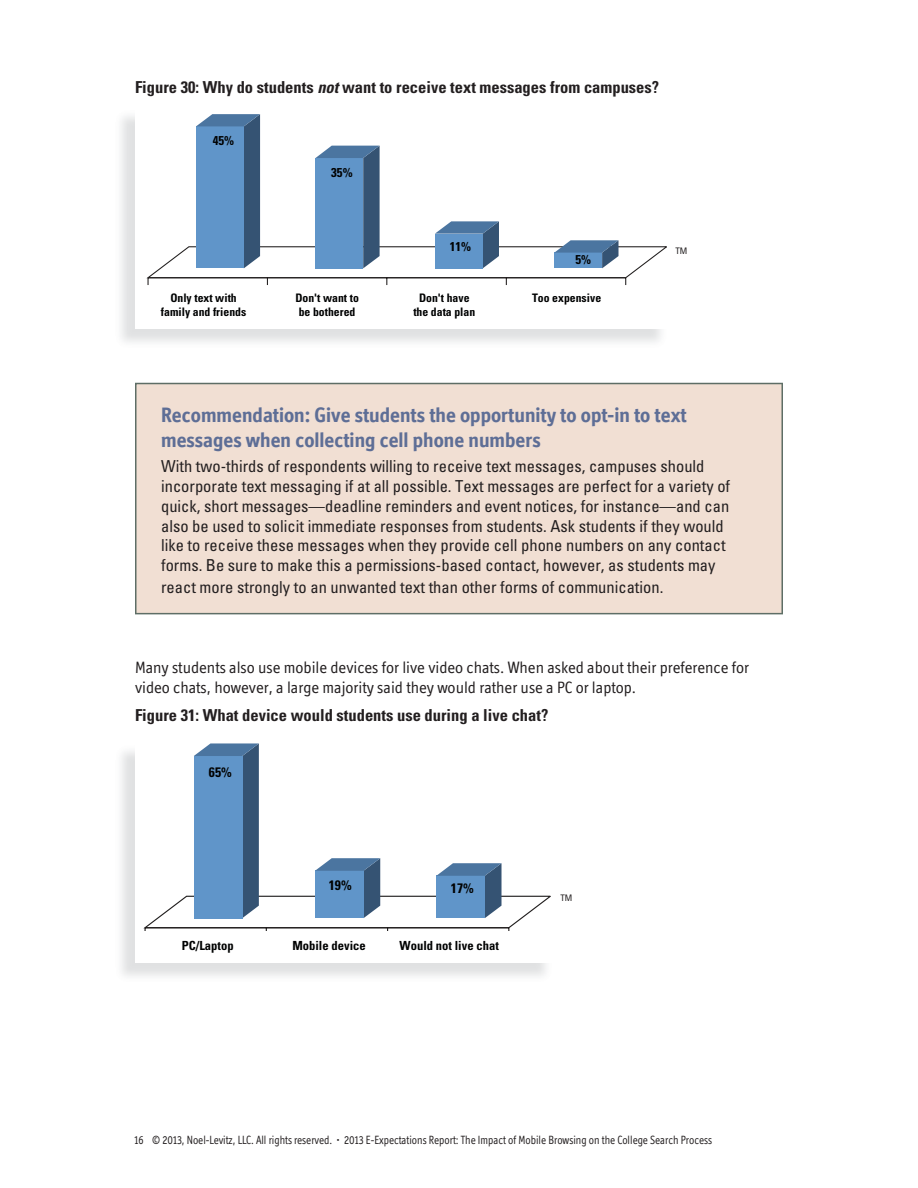
<style>
.page{position:relative;width:918px;height:1188px;background:#fff}
.page>*{position:absolute;margin:0;border:0;box-sizing:border-box;transform-origin:0 0}
.t1{font:700 21px/25.2px "Officina Display ITC";color:#5e6e96}
.t2{font:condensed 16.5px/19.8px "Univers";color:#231f20}
.t3{font:16.5px/19.8px "Officina Display ITC";color:#231f20}
.t4{font:700 condensed 16.5px "Univers";color:#231f20}
.t5{font:700 condensed 13.65px "Univers";color:#010202}
.t6{font:700 condensed 12.75px "Univers";color:#010202}
.t7{font:700 condensed 12.6px "Univers";color:#010202}
.t8{font:12px "Officina Display ITC";color:#231f20;scale:.9 1}
.t9{font:700 condensed 11.7px/14.1px "Univers";color:#010202;text-align:center}
.t10{font:condensed 9px "Univers";color:#231f20}
.s1{font-style:italic}
</style>
<div class="page">
<svg style="left:146px;top:114px;width:521px;height:171px"></svg>
<div style="left:135px;top:383px;width:648px;height:231px;background:#f1dfd3"></div>
<svg style="left:143px;top:743px;width:408px;height:188px"></svg>
<p class="t4" style="left:135px;top:81px;width:526px">Figure 30: Why do students <span class="s1">not</span> want to receive text messages from campuses?</p>
<p class="t6" style="left:213px;top:136px;width:23px">45%</p>
<p class="t6" style="left:331px;top:168px;width:23px">35%</p>
<p class="t6" style="left:450px;top:242px;width:23px">11%</p>
<p class="t6" style="left:576px;top:255px;width:17px">5%</p>
<p class="t9" style="left:161px;top:292px;width:87px">Only text with family and friends</p>
<p class="t9" style="left:295px;top:292px;width:65px;text-align:left">Don't want to be bothered</p>
<p class="t9" style="left:413px;top:292px;width:63px">Don't have the data plan</p>
<p class="t9" style="left:532px;top:292px;width:71px">Too expensive</p>
<p class="t10" style="left:675px;top:247px;width:13px">TM</p>
<p class="t1" style="left:161px;top:404px;width:527px">Recommendation: Give students the opportunity to opt-in to text messages when collecting cell phone numbers</p>
<p class="t2" style="left:161px;top:458px;width:571px">With two-thirds of respondents willing to receive text messages, campuses should incorporate text messaging if at all possible. Text messages are perfect for a variety of quick, short messages—deadline reminders and event notices, for instance—and can also be used to solicit immediate responses from students. Ask students if they would like to receive these messages when they provide cell phone numbers on any contact forms. Be sure to make this a permissions-based contact, however, as students may</p>
<p class="t2" style="left:161px;top:579px;width:504px">react more strongly to an unwanted text than other forms of communication.</p>
<p class="t3" style="left:135px;top:659px;width:616px">Many students also use mobile devices for live video chats. When asked about their preference for video chats, however, a large majority said they would rather use a PC or laptop.</p>
<p class="t4" style="left:135px;top:709px;width:415px">Figure 31: What device would students use during a live chat?</p>
<p class="t5" style="left:209px;top:767px;width:24px">65%</p>
<p class="t5" style="left:329px;top:880px;width:24px">19%</p>
<p class="t5" style="left:451px;top:883px;width:24px">17%</p>
<p class="t7" style="left:182px;top:941px;width:53px">PC/Laptop</p>
<p class="t7" style="left:292px;top:941px;width:75px">Mobile device</p>
<p class="t7" style="left:400px;top:941px;width:101px">Would not live chat</p>
<p class="t10" style="left:560px;top:895px;width:13px">TM</p>
<p class="t8" style="left:134px;top:1135px;width:644px">16 © 2013, Noel-Levitz, LLC. All rights reserved. • 2013 E-Expectations Report: The Impact of Mobile Browsing on the College Search Process</p>
</div>
